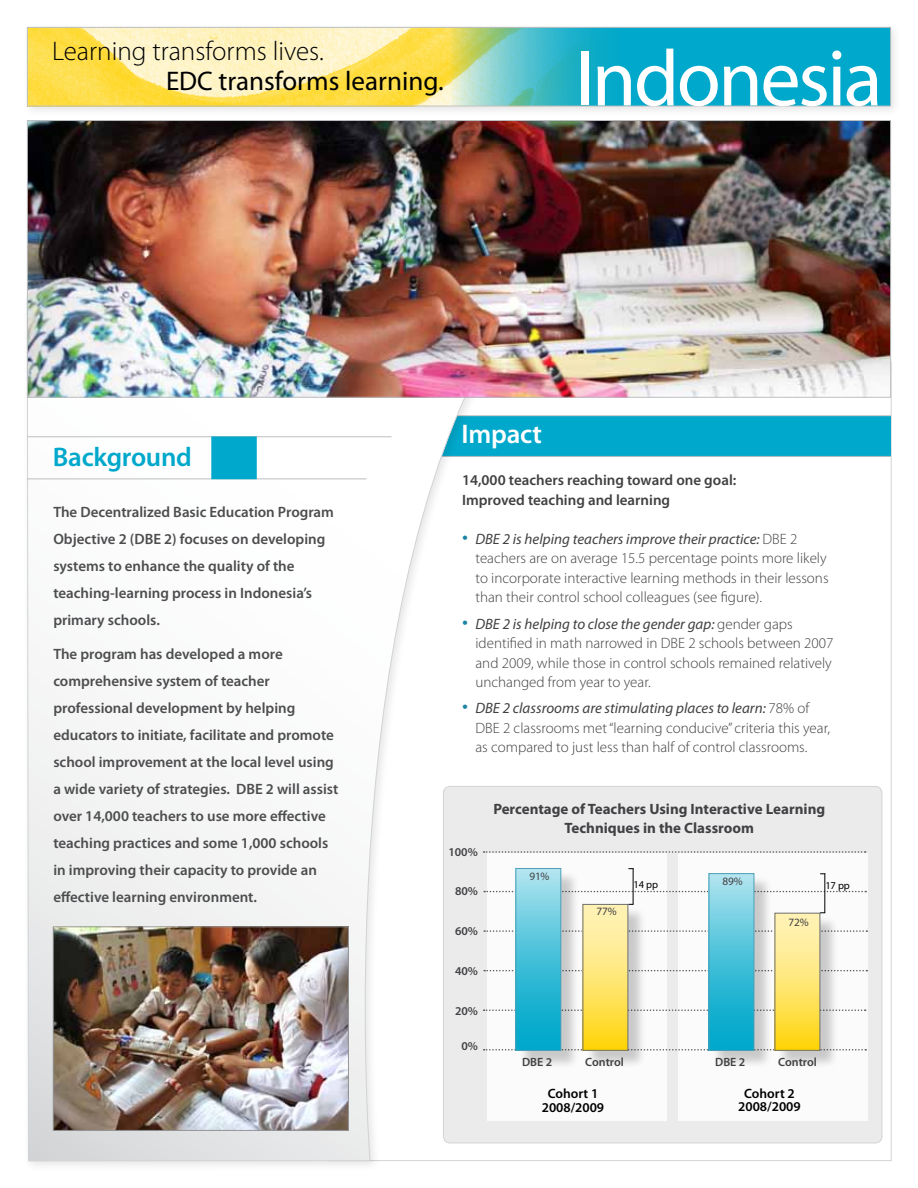
<style>
.page{position:relative;width:918px;height:1188px;background:#fff}
.page>*{position:absolute;margin:0;border:0;box-sizing:border-box;transform-origin:0 0}
.t1{font:80.1px "Myriad";letter-spacing:-.03em;color:#fff}
.t2{font:300 27px "Myriad Pro";color:#000}
.t3{font:27px "Myriad Pro";color:#000}
.t4{font:600 27px "Myriad Pro";letter-spacing:-.01em;color:#00a8cb}
.t5{font:600 27px "Myriad Pro";letter-spacing:-.01em;color:#fff}
.t6{font:300 15px/19.5px "Myriad Pro";color:#414042}
.t7{font:600 15px/27px "Myriad Pro";color:#4d4d4f}
.t8{font:700 15px/19.5px "Myriad Pro";color:#414042;text-align:center}
.t9{font:600 15px/19.5px "Myriad Pro";color:#414042}
.t10{font:600 13.5px/13.5px "Myriad Pro";color:#000;text-align:center}
.t11{font:600 12px "Myriad Pro";color:#414042}
.t12{font:11.25px "Myriad Pro";letter-spacing:-.01em;color:#414042}
.t13{font:10.5px "Myriad Pro";letter-spacing:-.01em;color:#000}
.s1{font-size:24px;color:#1a84a2}
.s2{font-weight:400;font-style:italic}
</style>
<div class="page">
<div style="left:22px;top:22px;width:880px;height:96px;background:#000;opacity:.1"></div>
<div style="left:27px;top:27px;width:864px;height:79px;background:#00a8cb"></div>
<img style="left:29px;top:29px;width:568px;height:75px">
<div style="left:27px;top:27px;width:864px;height:79px;border:1px solid #bcbec0"></div>
<div style="left:396px;top:416px;width:495px;height:40px;background:#00a8cb"></div>
<hr style="left:396px;top:415px;width:495px;height:1px;background:#bcbec0">
<hr style="left:397px;top:456px;width:494px;height:1px;background:#bcbec0">
<div style="left:22px;top:292px;width:521px;height:881px;background:#000;opacity:.1"></div>
<svg style="left:27px;top:398px;width:599px;height:764px"></svg>
<div style="left:443px;top:786px;width:439px;height:357px;background:#ebebec;border-radius:7px"></div>
<div style="left:678px;top:853px;width:189px;height:267px;background:#fff"></div>
<div style="left:487px;top:853px;width:180px;height:267px;background:#fff"></div>
<hr style="left:27px;top:479px;width:339px;height:1px;background:#bcbec0">
<hr style="left:27px;top:436px;width:365px;height:1px;background:#bcbec0">
<div style="left:211px;top:436px;width:46px;height:43px;background:#00a8cb;border:2px solid #00a8cb"></div>
<svg style="left:484px;top:851px;width:382px;height:2px"></svg>
<svg style="left:484px;top:970px;width:383px;height:1px"></svg>
<svg style="left:484px;top:1009px;width:382px;height:2px"></svg>
<svg style="left:484px;top:1049px;width:382px;height:2px"></svg>
<img style="left:55px;top:928px;width:292px;height:201px">
<div style="left:53px;top:926px;width:296px;height:205px;border:1px solid #939598"></div>
<img style="left:29px;top:122px;width:860px;height:274px">
<svg style="left:484px;top:930px;width:383px;height:2px"></svg>
<svg style="left:484px;top:891px;width:382px;height:1px"></svg>
<div style="left:585px;top:906px;width:62px;height:163px;background:#000;opacity:.2"></div>
<svg style="left:585px;top:906px;width:41px;height:143px;background:#ffe56e"></svg>
<div style="left:583px;top:904px;width:45px;height:147px;border:1px solid #6d6e71"></div>
<div style="left:777px;top:915px;width:62px;height:154px;background:#000;opacity:.2"></div>
<svg style="left:777px;top:915px;width:41px;height:134px;background:#ffe56e"></svg>
<div style="left:775px;top:913px;width:45px;height:138px;border:1px solid #6d6e71"></div>
<div style="left:518px;top:871px;width:61px;height:198px;background:#000;opacity:.2"></div>
<div style="left:516px;top:868px;width:45px;height:182px;background:linear-gradient(to bottom,#a9e2ed,#00a2c7)"></div>
<div style="left:516px;top:868px;width:45px;height:183px;border:1px solid #4d9fb7"></div>
<div style="left:711px;top:876px;width:62px;height:193px;background:#000;opacity:.2"></div>
<div style="left:709px;top:874px;width:45px;height:176px;background:linear-gradient(to bottom,#a7e1ed,#00a3c7)"></div>
<div style="left:709px;top:873px;width:45px;height:178px;border:1px solid #4d9fb7"></div>
<hr style="left:824px;top:873px;width:1px;height:40px;background:#000">
<hr style="left:633px;top:868px;width:1px;height:36px;background:#000">
<h2 class="t2" style="left:52px;top:34px;width:273px">Learning transforms lives.</h2>
<h2 class="t3" style="left:166px;top:65px;width:279px">EDC transforms learning.</h2>
<h1 class="t1" style="left:575px;top:39px;width:309px">Indonesia</h1>
<h2 class="t4" style="left:53px;top:440px;width:141px">Background</h2>
<p class="t7" style="left:53px;top:498px;width:282px">The Decentralized Basic Education Program Objective 2 (DBE 2) focuses on developing systems to enhance the quality of the teaching-learning process in Indonesia’s primary schools.</p>
<p class="t7" style="left:53px;top:640px;width:287px">The program has developed a more comprehensive system of teacher professional development by helping educators to initiate, facilitate and promote school improvement at the local level using a wide variety of strategies. DBE 2 will assist over 14,000 teachers to use more effective teaching practices and some 1,000 schools in improving their capacity to provide an effective learning environment.</p>
<h2 class="t5" style="left:462px;top:417px;width:82px">Impact</h2>
<p class="t9" style="left:462px;top:470px;width:276px">14,000 teachers reaching toward one goal:<br>Improved teaching and learning</p>
<p class="t6" style="left:476px;top:529px;width:355px;text-indent:-14px"><span class="s1">•</span> <span class="s2">DBE 2 is helping teachers improve their practice:</span> DBE 2 teachers are on average 15.5 percentage points more likely to incorporate interactive learning methods in their lessons than their control school colleagues (see figure).</p>
<p class="t6" style="left:476px;top:614px;width:360px;text-indent:-14px"><span class="s1">•</span> <span class="s2">DBE 2 is helping to close the gender gap:</span> gender gaps identified in math narrowed in DBE 2 schools between 2007 and 2009, while those in control schools remained relatively unchanged from year to year.</p>
<p class="t6" style="left:476px;top:699px;width:356px;text-indent:-14px"><span class="s1">•</span> <span class="s2">DBE 2 classrooms are stimulating places to learn:</span> 78% of<br>DBE 2 classrooms met“learning conducive” criteria this year, as compared to just less than half of control classrooms.</p>
<p class="t11" style="left:448px;top:844px;width:31px">100%</p>
<p class="t11" style="left:455px;top:884px;width:24px">80%</p>
<p class="t11" style="left:455px;top:924px;width:24px">60%</p>
<p class="t11" style="left:455px;top:963px;width:24px">40%</p>
<p class="t11" style="left:455px;top:1003px;width:24px">20%</p>
<p class="t11" style="left:461px;top:1038px;width:18px">0%</p>
<p class="t8" style="left:493px;top:799px;width:333px">Percentage of Teachers Using Interactive Learning<br>Techniques in the Classroom</p>
<p class="t12" style="left:529px;top:869px;width:22px">91%</p>
<p class="t12" style="left:596px;top:905px;width:22px">77%</p>
<p class="t12" style="left:722px;top:874px;width:22px">89%</p>
<p class="t13" style="left:634px;top:878px;width:26px">14 pp</p>
<p class="t13" style="left:825px;top:879px;width:26px">17 pp</p>
<p class="t12" style="left:788px;top:915px;width:22px">72%</p>
<p class="t11" style="left:522px;top:1055px;width:32px">DBE 2</p>
<p class="t11" style="left:585px;top:1055px;width:40px">Control</p>
<p class="t11" style="left:715px;top:1054px;width:32px">DBE 2</p>
<p class="t11" style="left:778px;top:1054px;width:40px">Control</p>
<p class="t10" style="left:542px;top:1087px;width:64px">Cohort 1<br>2008/2009</p>
<p class="t10" style="left:738px;top:1086px;width:64px">Cohort 2<br>2008/2009</p>
</div>
